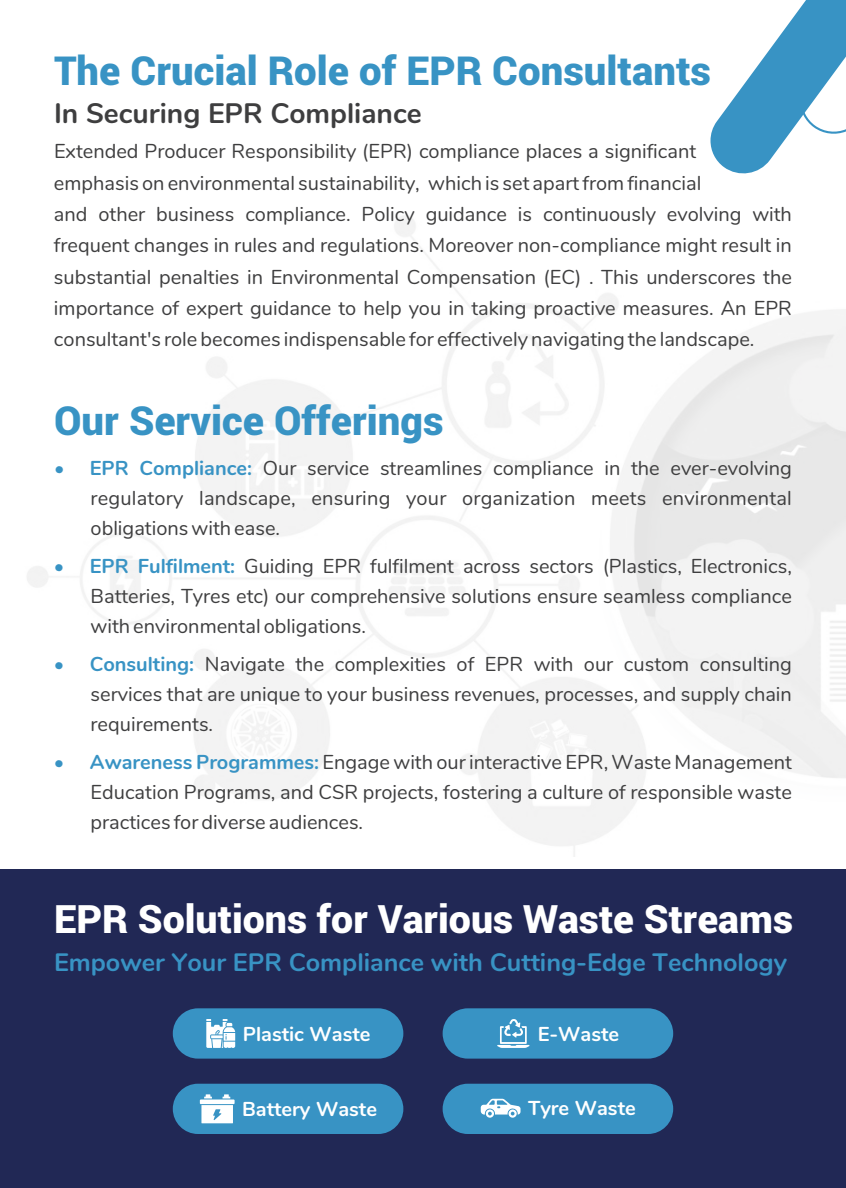
<style>
.page{position:relative;width:846px;height:1188px;background:#fff}
.page>*{position:absolute;margin:0;border:0;box-sizing:border-box;transform-origin:0 0}
.t1{font:900 40px "Roboto";color:#3893c4}
.t2{font:900 39.2px "Roboto";color:#fff}
.t3{font:700 28px "Nunito";color:#3e3e3f}
.t4{font:700 25px "Nunito";color:#3893c4}
.t5{font:20px/30px "Nunito";color:#3e3e3f;text-align:justify}
.t6{font:700 20px "Nunito";color:#3893c4}
.t7{font:700 20px "Nunito";color:#fff}
.s1{font-weight:400}
.s2{color:#3893c4}
.s3{font-weight:700;color:#3893c4}
</style>
<div class="page">
<div style="left:0;top:870px;width:846px;height:318px;background:#212855"></div>
<div style="left:173px;top:1008px;width:230px;height:51px;background:#3893c4;border-radius:25px"></div>
<svg style="left:206px;top:1019px;width:29px;height:29px"></svg>
<div style="left:443px;top:1008px;width:230px;height:51px;background:#3893c4;border-radius:25px"></div>
<svg style="left:497px;top:1019px;width:33px;height:29px"></svg>
<div style="left:173px;top:1084px;width:230px;height:50px;background:#3893c4;border-radius:25px"></div>
<div style="left:443px;top:1084px;width:230px;height:50px;background:#3893c4;border-radius:25px"></div>
<hr style="left:200px;top:1100px;width:35px;height:4px;background:#fff">
<svg style="left:201px;top:1105px;width:32px;height:18px"></svg>
<svg style="left:223px;top:1094px;width:7px;height:5px"></svg>
<svg style="left:204px;top:1094px;width:8px;height:5px"></svg>
<svg style="left:481px;top:1099px;width:40px;height:19px"></svg>
<svg style="left:711px;top:0;width:135px;height:174px"></svg>
<h1 class="t1" style="left:54px;top:43px;width:659px">The Crucial Role of EPR Consultants</h1>
<h3 class="t3" style="left:54px;top:94px;width:369px">In Securing EPR Compliance</h3>
<p class="t5" style="left:54px;top:136px;width:740px;line-height:31.4px;text-align:left">Extended Producer Responsibility (EPR) compliance places a significant<br>emphasis on environmental sustainability, which is set apart from financial<br>and other business compliance. Policy guidance is continuously evolving with frequent changes in rules and regulations. Moreover non-compliance might result in substantial penalties in Environmental Compensation (EC) . This underscores the importance of expert guidance to help you in taking proactive measures. An EPR consultant's role becomes indispensable for effectively navigating the landscape.</p>
<h1 class="t1" style="left:54px;top:393px;width:391px">Our Service Offerings</h1>
<p class="t6" style="left:54px;top:455px;width:200px"><span class="s1">•</span> EPR Compliance:</p>
<p class="t5" style="left:91px;top:453px;width:703px;text-indent:172px">Our service streamlines compliance in the ever-evolving regulatory landscape, ensuring your organization meets environmental obligations with ease.</p>
<p class="t5" style="left:91px;top:551px;width:703px;text-indent:154px">Guiding EPR fulfilment across sectors (Plastics, Electronics, Batteries, Tyres etc) our comprehensive solutions ensure seamless compliance with environmental obligations.</p>
<p class="t5" style="left:91px;top:649px;width:703px;text-indent:114px">Navigate the complexities of EPR with our custom consulting services that are unique to your business revenues, processes, and supply chain requirements.</p>
<p class="t6" style="left:54px;top:553px;width:183px"><span class="s1">•</span> EPR Fulfilment:</p>
<p class="t6" style="left:54px;top:651px;width:142px"><span class="s1">•</span> Consulting:</p>
<p class="t5" style="left:54px;top:747px;width:739px"><span class="s2">•</span> <span class="s3">Awareness Programmes:</span> Engage with our interactive EPR, Waste Management</p>
<p class="t5" style="left:91px;top:777px;width:703px">Education Programs, and CSR projects, fostering a culture of responsible waste practices for diverse audiences.</p>
<h2 class="t2" style="left:54px;top:892px;width:741px">EPR Solutions for Various Waste Streams</h2>
<p class="t4" style="left:54px;top:946px;width:734px">Empower Your EPR Compliance with Cutting-Edge Technology</p>
<p class="t7" style="left:243px;top:1020px;width:129px">Plastic Waste</p>
<p class="t7" style="left:538px;top:1020px;width:83px">E-Waste</p>
<p class="t7" style="left:242px;top:1096px;width:136px">Battery Waste</p>
<p class="t7" style="left:528px;top:1095px;width:109px">Tyre Waste</p>
</div>
